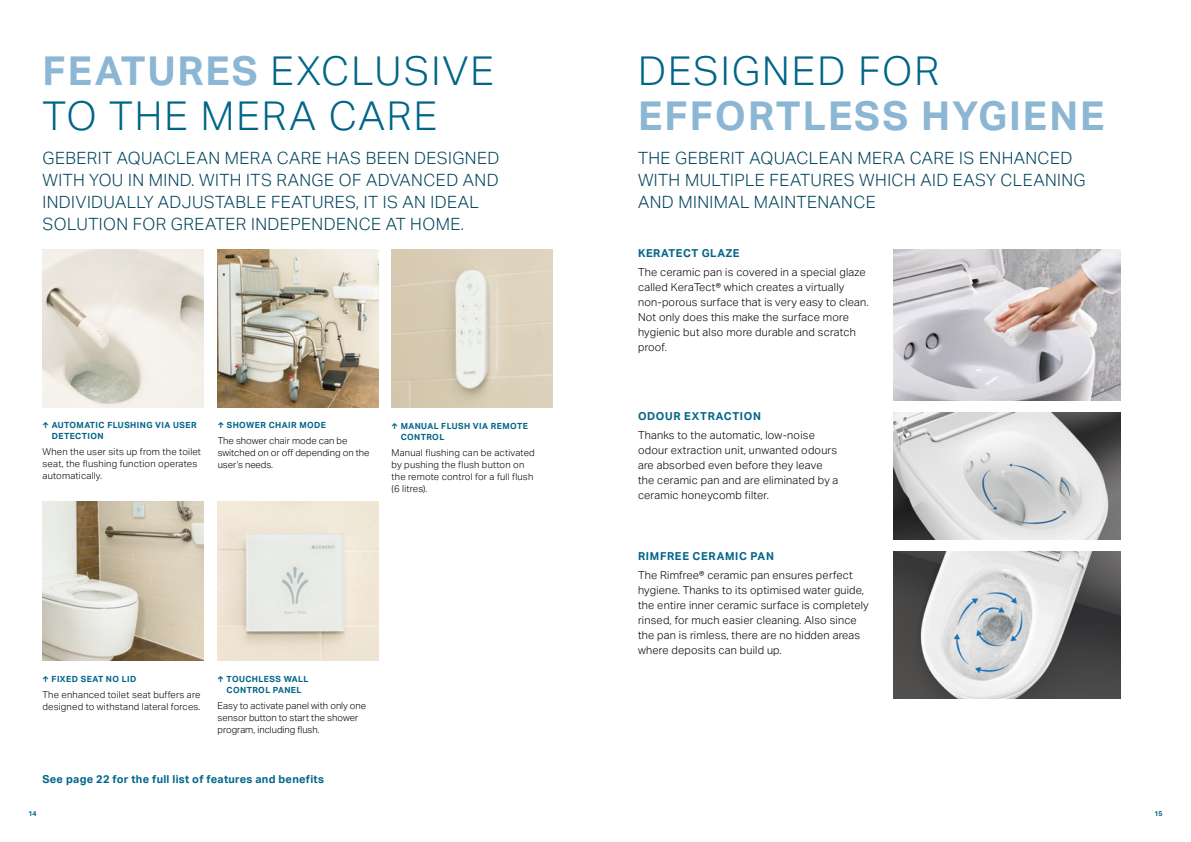
<style>
.page{position:relative;width:1191px;height:842px;background:#fff}
.page>*{position:absolute;margin:0;border:0;box-sizing:border-box;transform-origin:0 0}
.t1{font:300 40px/45px "Aktiv Grotesk Geberit";letter-spacing:.05em;color:#006588}
.t2{font:700 40px "Aktiv Grotesk Geberit";letter-spacing:.05em;color:#8bb6d4}
.t3{font:300 17px/22px "Aktiv Grotesk Geberit";letter-spacing:.025em;color:#00445c}
.t4{font:300 11px/15px "Aktiv Grotesk Geberit";letter-spacing:.02em;color:#000}
.t5{font:700 11px "Aktiv Grotesk Geberit";letter-spacing:.03em;color:#006588}
.t6{font:700 11px "Aktiv Grotesk Geberit";letter-spacing:.065em;color:#006588}
.t7{font:700 11px "Aktiv Grotesk Geberit";letter-spacing:.06em;color:#006588}
.t8{font:700 11px "Aktiv Grotesk Geberit";letter-spacing:.05em;color:#006588}
.t9{font:300 9.5px/12px "Aktiv Grotesk Geberit";letter-spacing:.02em;color:#000}
.t10{font:300 9.5px/12px "Aktiv Grotesk Geberit";color:#000}
.t11{font:700 8.5px/11px "Aktiv Grotesk Geberit";letter-spacing:.05em;color:#006588}
.t12{font:700 7px "Aktiv Grotesk Geberit";color:#006588}
.s1{font-weight:700;color:#8bb6d4}
</style>
<div class="page">
<img style="left:391px;top:249px;width:161px;height:159px">
<img style="left:43px;top:249px;width:160px;height:159px">
<img style="left:43px;top:502px;width:160px;height:158px">
<img style="left:218px;top:502px;width:160px;height:158px">
<img style="left:218px;top:249px;width:160px;height:159px">
<img style="left:893px;top:552px;width:227px;height:147px">
<img style="left:893px;top:412px;width:227px;height:128px">
<img style="left:893px;top:249px;width:227px;height:151px">
<h1 class="t1" style="left:43px;top:49px;width:453px"><span class="s1">FEATURES</span> EXCLUSIVE<br>TO THE MERA CARE</h1>
<h1 class="t1" style="left:638px;top:49px;width:303px">DESIGNED FOR</h1>
<h1 class="t2" style="left:638px;top:91px;width:468px">EFFORTLESS HYGIENE</h1>
<h2 class="t3" style="left:638px;top:147px;width:449px">THE GEBERIT AQUACLEAN MERA CARE IS ENHANCED<br>WITH MULTIPLE FEATURES WHICH AID EASY CLEANING<br>AND MINIMAL MAINTENANCE</h2>
<h2 class="t3" style="left:43px;top:147px;width:458px">GEBERIT AQUACLEAN MERA CARE HAS BEEN DESIGNED WITH YOU IN MIND. WITH ITS RANGE OF ADVANCED AND INDIVIDUALLY ADJUSTABLE FEATURES, IT IS AN IDEAL SOLUTION FOR GREATER INDEPENDENCE AT HOME.</h2>
<p class="t11" style="left:52px;top:419px;width:146px;text-indent:-9px">↑ AUTOMATIC FLUSHING VIA USER<br>DETECTION</p>
<p class="t9" style="left:43px;top:446px;width:160px">When the user sits up from the toilet seat, the flushing function operates automatically.</p>
<p class="t11" style="left:218px;top:419px;width:110px">↑ SHOWER CHAIR MODE</p>
<p class="t10" style="left:218px;top:435px;width:153px">The shower chair mode can be switched on or off depending on the user’s needs.</p>
<p class="t11" style="left:401px;top:420px;width:129px;text-indent:-9px">↑ MANUAL FLUSH VIA REMOTE<br>CONTROL</p>
<p class="t9" style="left:391px;top:447px;width:145px">Manual flushing can be activated by pushing the flush button on the remote control for a full flush (6 litres).</p>
<p class="t11" style="left:43px;top:673px;width:95px">↑ FIXED SEAT NO LID</p>
<p class="t9" style="left:43px;top:688px;width:159px">The enhanced toilet seat buffers are designed to withstand lateral forces.</p>
<p class="t11" style="left:218px;top:673px;width:92px;text-align:center">↑ TOUCHLESS WALL<br>CONTROL PANEL</p>
<p class="t10" style="left:218px;top:699px;width:150px">Easy to activate panel with only one sensor button to start the shower program, including flush.</p>
<p class="t5" style="left:43px;top:772px;width:283px">See page 22 for the full list of features and benefits</p>
<p class="t8" style="left:638px;top:246px;width:103px">KERATECT GLAZE</p>
<p class="t4" style="left:638px;top:265px;width:232px">The ceramic pan is covered in a special glaze called KeraTect® which creates a virtually non-porous surface that is very easy to clean.<br>Not only does this make the surface more hygienic but also more durable and scratch proof.</p>
<p class="t7" style="left:638px;top:409px;width:124px">ODOUR EXTRACTION</p>
<p class="t4" style="left:638px;top:428px;width:202px">Thanks to the automatic, low-noise odour extraction unit, unwanted odours are absorbed even before they leave the ceramic pan and are eliminated by a ceramic honeycomb filter.</p>
<p class="t6" style="left:638px;top:549px;width:137px">RIMFREE CERAMIC PAN</p>
<p class="t4" style="left:638px;top:568px;width:232px">The Rimfree® ceramic pan ensures perfect hygiene. Thanks to its optimised water guide, the entire inner ceramic surface is completely rinsed, for much easier cleaning. Also since the pan is rimless, there are no hidden areas where deposits can build up.</p>
<p class="t12" style="left:28px;top:809px;width:10px">14</p>
<p class="t12" style="left:1154px;top:809px;width:10px">15</p>
</div>
